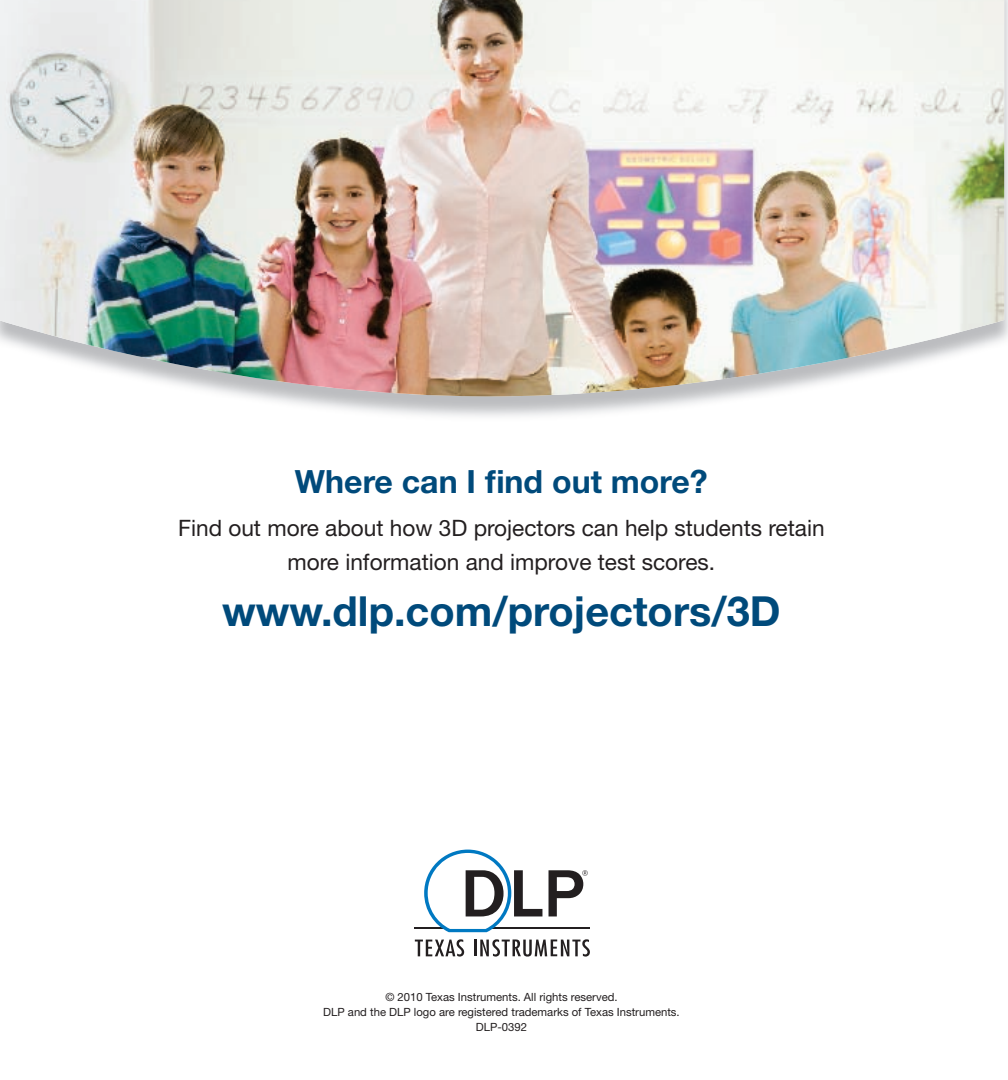
<style>
.page{position:relative;width:1008px;height:1080px;background:#fff}
.page>*{position:absolute;margin:0;border:0;box-sizing:border-box;transform-origin:0 0}
.t1{font:700 41.4px "Helvetica Neue";color:#004a7b}
.t2{font:700 32px "Helvetica Neue";color:#004a7b}
.t3{font:22.6px/33.2px "Helvetica Neue";color:#231f20;text-align:center}
.t4{font:11.4px/15px "Helvetica Neue";color:#231f20;text-align:center}
</style>
<div class="page">
<img style="left:259px;top:0;width:749px;height:417px">
<img style="left:0;top:0;width:1004px;height:398px">
<svg style="left:415px;top:939px;width:49px;height:18px"></svg>
<svg style="left:474px;top:939px;width:116px;height:18px"></svg>
<hr style="left:415px;top:927px;width:29px;height:2px;background:#231f20">
<hr style="left:489px;top:927px;width:101px;height:2px;background:#231f20">
<svg style="left:549px;top:870px;width:39px;height:46px"></svg>
<svg style="left:424px;top:850px;width:118px;height:82px"></svg>
<h2 class="t2" style="left:295px;top:462px;width:414px">Where can I find out more?</h2>
<h3 class="t3" style="left:178px;top:511px;width:648px">Find out more about how 3D projectors can help students retain more information and improve test scores.</h3>
<h1 class="t1" style="left:222px;top:586px;width:560px">www.dlp.com/projectors/3D</h1>
<p class="t4" style="left:323px;top:989px;width:358px">© 2010 Texas Instruments. All rights reserved.<br>DLP and the DLP logo are registered trademarks of Texas Instruments.<br>DLP-0392</p>
</div>
